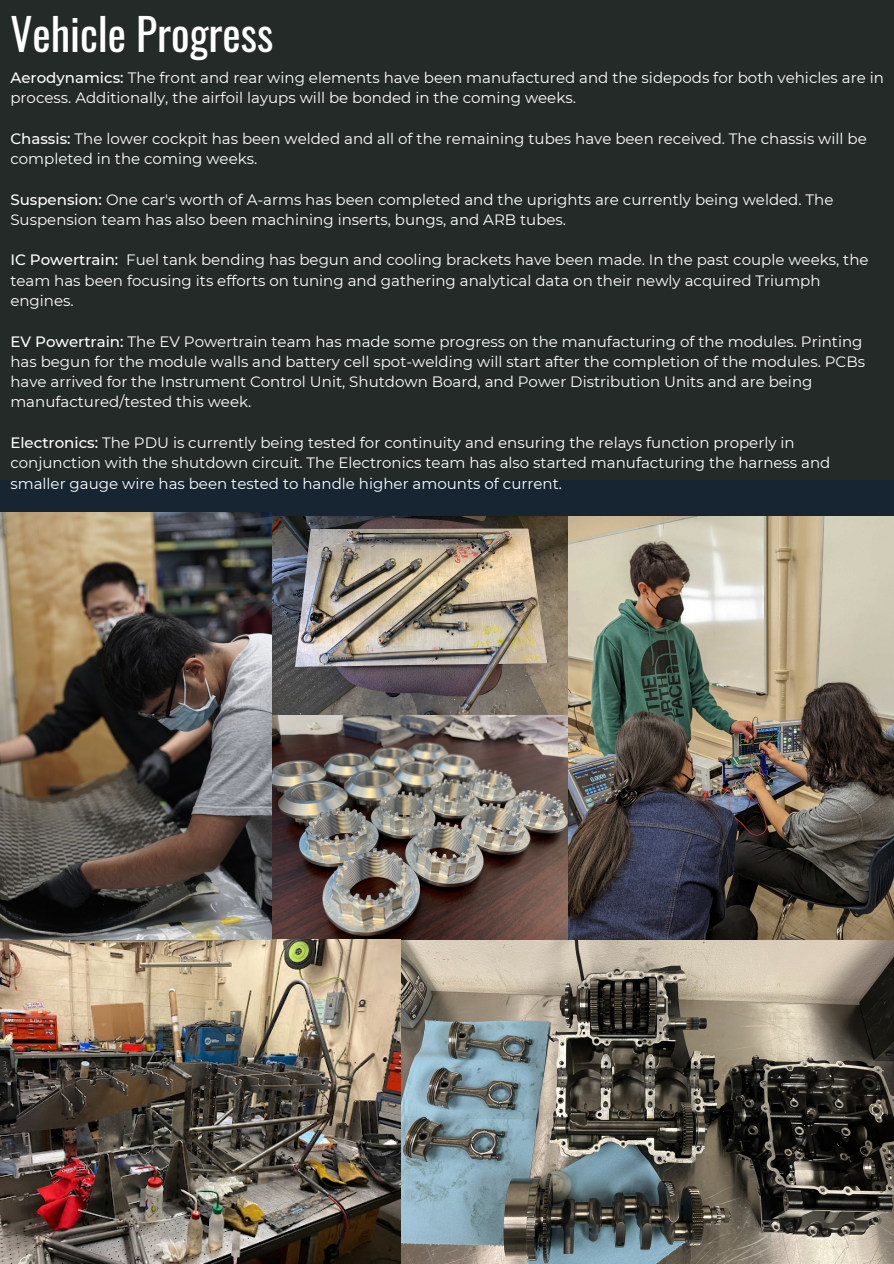
<style>
.page{position:relative;width:894px;height:1264px;background:#fff}
.page>*{position:absolute;margin:0;border:0;box-sizing:border-box;transform-origin:0 0}
.t1{font:43.5px "Oswald";color:#fff}
.t2{font:19.8px "Roboto Slab";letter-spacing:.13em;color:#fff}
.t3{font:15px/20.2px "Montserrat";color:#fff}
.s1{font-weight:500}
</style>
<div class="page">
<div style="left:0;top:0;width:893px;height:503px;background:#232a27"></div>
<div style="left:0;top:480px;width:893px;height:36px;background:#172431"></div>
<img style="left:271px;top:516px;width:622px;height:423px">
<img style="left:0;top:939px;width:893px;height:324px">
<img style="left:0;top:512px;width:271px;height:427px">
<p class="t1" style="left:10px;top:0;width:264px">Vehicle Progress</p>
<p class="t3" style="left:10px;top:67px;width:874px"><span class="s1">Aerodynamics:</span> The front and rear wing elements have been manufactured and the sidepods for both vehicles are in process. Additionally, the airfoil layups will be bonded in the coming weeks.</p>
<p class="t3" style="left:10px;top:128px;width:857px"><span class="s1">Chassis:</span> The lower cockpit has been welded and all of the remaining tubes have been received. The chassis will be completed in the coming weeks.</p>
<p class="t3" style="left:10px;top:189px;width:824px"><span class="s1">Suspension:</span> One car's worth of A-arms has been completed and the uprights are currently being welded. The<br>Suspension team has also been machining inserts, bungs, and ARB tubes.</p>
<p class="t3" style="left:10px;top:250px;width:859px"><span class="s1">IC Powertrain:</span> Fuel tank bending has begun and cooling brackets have been made. In the past couple weeks, the team has been focusing its efforts on tuning and gathering analytical data on their newly acquired Triumph engines.</p>
<p class="t3" style="left:10px;top:331px;width:855px"><span class="s1">EV Powertrain:</span> The EV Powertrain team has made some progress on the manufacturing of the modules. Printing has begun for the module walls and battery cell spot-welding will start after the completion of the modules. PCBs have arrived for the Instrument Control Unit, Shutdown Board, and Power Distribution Units and are being manufactured/tested this week.</p>
<p class="t3" style="left:10px;top:432px;width:821px"><span class="s1">Electronics:</span> The PDU is currently being tested for continuity and ensuring the relays function properly in conjunction with the shutdown circuit. The Electronics team has also started manufacturing the harness and smaller gauge wire has been tested to handle higher amounts of current.</p>
<p class="t2" style="left:271px;top:67px;width:355px">AUGUST-OCTOBER 2021 ISSUE</p>
</div>
